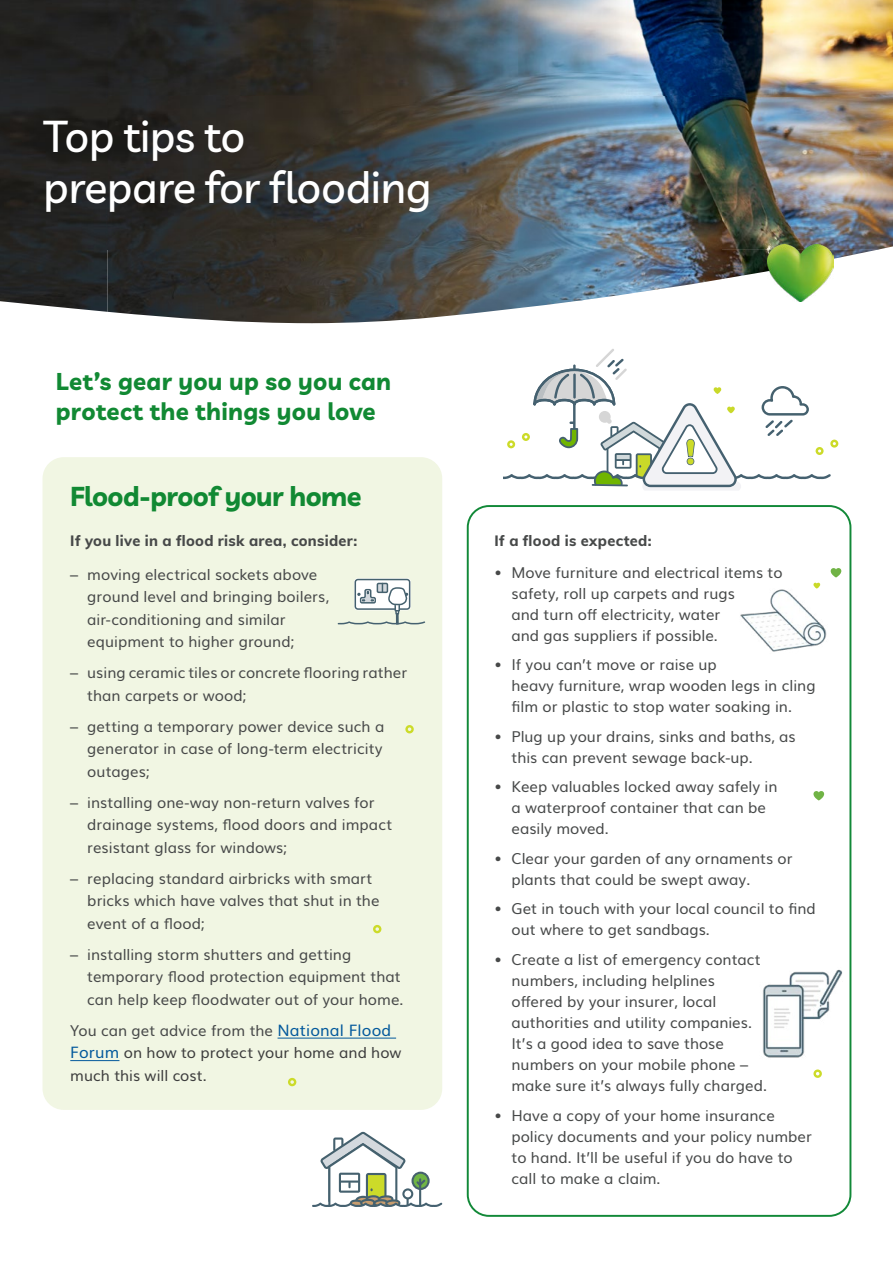
<style>
.page{position:relative;width:893px;height:1263px;background:#fff}
.page>*{position:absolute;margin:0;border:0;box-sizing:border-box;transform-origin:0 0}
.t1{font:500 43.5px/51px "Livvic";letter-spacing:-.01em;color:#fff}
.t2{font:700 27px "Livvic";letter-spacing:-.02em;color:#118933}
.t3{font:700 24px/30px "Livvic";letter-spacing:.01em;color:#118933}
.t4{font:15px/21px "Muli";color:#474949}
.t5{font:15px/22.5px "Muli";letter-spacing:.005em;color:#3d3d3d}
.t6{font:800 15px "Muli";letter-spacing:.02em;color:#474949}
.s1{color:#474949}
.s2{font-size:15.75px;color:#03599c}
</style>
<div class="page">
<img style="left:107px;top:0;width:786px;height:250px">
<img style="left:312px;top:249px;width:568px;height:51px">
<img style="left:107px;top:249px;width:205px;height:74px">
<img style="left:312px;top:300px;width:272px;height:23px">
<img style="left:0;top:0;width:107px;height:312px">
<div style="left:467px;top:505px;width:384px;height:712px;border:2px solid #128938;border-radius:21px"></div>
<div style="left:43px;top:457px;width:399px;height:653px;background:#f1f6e3;border-radius:21px"></div>
<hr style="left:278px;top:1038px;width:118px;height:1px;background:#03599c">
<hr style="left:70px;top:1060px;width:49px;height:1px;background:#03599c">
<div style="left:813px;top:1069px;width:9px;height:9px;border:2px solid #ccdb29;border-radius:50%"></div>
<svg style="left:831px;top:568px;width:10px;height:9px"></svg>
<svg style="left:813px;top:791px;width:11px;height:9px"></svg>
<div style="left:405px;top:725px;width:9px;height:8px;border:2px solid #ccdb29;border-radius:50%"></div>
<div style="left:373px;top:925px;width:8px;height:8px;border:2px solid #ccdb29;border-radius:50%"></div>
<div style="left:288px;top:1078px;width:8px;height:8px;border:2px solid #ccdb29;border-radius:50%"></div>
<svg style="left:503px;top:349px;width:335px;height:141px"></svg>
<div style="left:355px;top:579px;width:55px;height:30px;background:#fff;border-radius:3px"></div>
<div style="left:354px;top:578px;width:57px;height:32px;border:2px solid #fff;border-radius:3px"></div>
<div style="left:355px;top:579px;width:55px;height:31px;border:2px solid #45616e;border-radius:3px"></div>
<div style="left:376px;top:582px;width:13px;height:11px;border:2px solid #fff"></div>
<svg style="left:337px;top:583px;width:89px;height:42px"></svg>
<img style="left:767px;top:244px;width:66px;height:58px">
<img style="left:740px;top:583px;width:87px;height:69px">
<svg style="left:312px;top:1132px;width:130px;height:75px"></svg>
<img style="left:762px;top:966px;width:90px;height:93px">
<p class="t1" style="left:44px;top:109px;width:389px">Top tips to<br>prepare for flooding</p>
<p class="t3" style="left:56px;top:364px;width:337px">Let’s gear you up so you can protect the things you love</p>
<p class="t2" style="left:70px;top:475px;width:293px">Flood-proof your home</p>
<p class="t6" style="left:70px;top:529px;width:288px">If you live in a flood risk area, consider:</p>
<p class="t4" style="left:87px;top:562px;width:243px;line-height:22.5px;text-indent:-17px">– moving electrical sockets above ground level and bringing boilers, air-conditioning and similar equipment to higher ground;</p>
<p class="t4" style="left:87px;top:660px;width:321px;line-height:22.5px;text-indent:-17px">– using ceramic tiles or concrete flooring rather than carpets or wood;</p>
<p class="t4" style="left:87px;top:714px;width:299px;line-height:22.5px;text-align:justify;text-indent:-17px">– getting a temporary power device such a generator in case of long-term electricity outages;</p>
<p class="t4" style="left:87px;top:790px;width:307px;line-height:22.5px;text-indent:-17px">– installing one-way non-return valves for drainage systems, flood doors and impact resistant glass for windows;</p>
<p class="t4" style="left:87px;top:866px;width:294px;line-height:22.5px;text-indent:-17px">– replacing standard airbricks with smart bricks which have valves that shut in the event of a flood;</p>
<p class="t4" style="left:87px;top:942px;width:318px;line-height:22.5px;text-indent:-17px">– installing storm shutters and getting temporary flood protection equipment that can help keep floodwater out of your home.</p>
<p class="t5" style="left:70px;top:1018px;width:333px"><span class="s1">You can get advice from the</span> <span class="s2">National Flood<br>Forum</span> on how to protect your home and how much this will cost.</p>
<p class="t6" style="left:494px;top:529px;width:159px">If a flood is expected:</p>
<p class="t4" style="left:511px;top:561px;width:273px;text-indent:-17px">• Move furniture and electrical items to safety, roll up carpets and rugs<br>and turn off electricity, water<br>and gas suppliers if possible.</p>
<p class="t4" style="left:511px;top:653px;width:306px;text-indent:-17px">• If you can’t move or raise up<br>heavy furniture, wrap wooden legs in cling film or plastic to stop water soaking in.</p>
<p class="t4" style="left:511px;top:725px;width:286px;text-indent:-17px">• Plug up your drains, sinks and baths, as this can prevent sewage back-up.</p>
<p class="t4" style="left:511px;top:775px;width:267px;text-indent:-17px">• Keep valuables locked away safely in a waterproof container that can be easily moved.</p>
<p class="t4" style="left:511px;top:847px;width:283px;text-indent:-17px">• Clear your garden of any ornaments or plants that could be swept away.</p>
<p class="t4" style="left:511px;top:897px;width:306px;text-indent:-17px">• Get in touch with your local council to find out where to get sandbags.</p>
<p class="t4" style="left:511px;top:948px;width:257px;text-indent:-17px">• Create a list of emergency contact numbers, including helplines offered by your insurer, local authorities and utility companies.<br>It’s a good idea to save those numbers on your mobile phone – make sure it’s always fully charged.</p>
<p class="t4" style="left:511px;top:1103px;width:302px;text-indent:-17px">• Have a copy of your home insurance policy documents and your policy number to hand. It’ll be useful if you do have to call to make a claim.</p>
</div>
